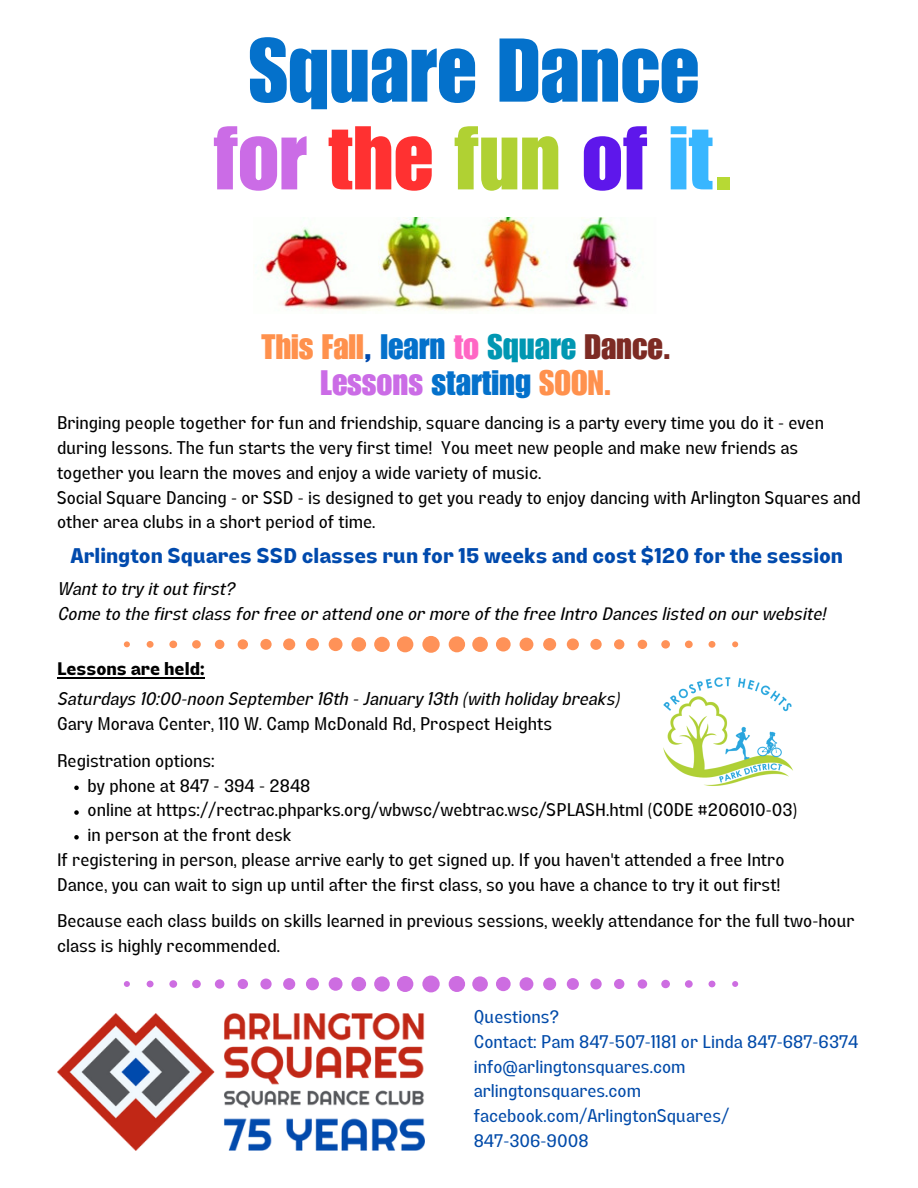
<style>
.page{position:relative;width:918px;height:1188px;background:#fff}
.page>*{position:absolute;margin:0;border:0;box-sizing:border-box;transform-origin:0 0}
.t1{font:88.5px/87.8px "Impact LT Std";color:#0471cb;text-align:center}
.t2{font:34.5px/36px "Impact LT Std";color:#ff914d;text-align:center}
.t3{font:700 21px "Lazord";color:#004aad}
.t4{font:18px/24.8px "Lazord";color:#000}
.t5{font:italic 18px "Lazord";color:#000}
.t6{font:18px "Lazord";color:#004aa9}
.t7{font:700 18px "Lazord";color:#000}
.s1{color:#cb6ce6}
.s2{color:#ff3131}
.s3{color:#b0d133}
.s4{color:#5e17eb}
.s5{color:#38b6ff}
.s6{color:#b7d934}
.s7{color:#004aad}
.s8{color:#0471cb}
.s9{color:#ff66c4}
.s10{color:#0097b2}
.s11{color:#7d2b24}
</style>
<div class="page">
<img style="left:265px;top:217px;width:370px;height:94px">
<img style="left:57px;top:1013px;width:368px;height:137px">
<svg style="left:74px;top:786px;width:5px;height:4px"></svg>
<svg style="left:74px;top:810px;width:5px;height:5px"></svg>
<svg style="left:74px;top:835px;width:5px;height:5px"></svg>
<hr style="left:57px;top:677px;width:148px;height:1px;background:#000">
<svg style="left:124px;top:636px;width:614px;height:17px"></svg>
<svg style="left:124px;top:976px;width:614px;height:16px"></svg>
<img style="left:663px;top:677px;width:130px;height:109px">
<p class="t1" style="left:213px;top:39px;width:522px">Square Dance <span class="s1">for</span> <span class="s2">the</span> <span class="s3">fun</span> <span class="s4">of</span> <span class="s5">it</span><span class="s6">.</span></p>
<p class="t2" style="left:261px;top:333px;width:411px">This Fall<span class="s7">,</span> <span class="s8">learn</span> <span class="s9">to</span> <span class="s10">Square</span> <span class="s11">Dance.<br></span><span class="s1">Lessons</span> <span class="s8">starting</span> SOON.</p>
<p class="t4" style="left:57px;top:413px;width:768px">Bringing people together for fun and friendship, square dancing is a party every time you do it - even during lessons. The fun starts the very first time! You meet new people and make new friends as together you learn the moves and enjoy a wide variety of music.</p>
<p class="t4" style="left:57px;top:487px;width:805px">Social Square Dancing - or SSD - is designed to get you ready to enjoy dancing with Arlington Squares and other area clubs in a short period of time.</p>
<p class="t3" style="left:70px;top:548px;width:774px">Arlington Squares SSD classes run for 15 weeks and cost $120 for the session</p>
<p class="t5" style="left:57px;top:582px;width:179px">Want to try it out first?</p>
<p class="t5" style="left:57px;top:607px;width:770px">Come to the first class for free or attend one or more of the free Intro Dances listed on our website!</p>
<p class="t7" style="left:57px;top:662px;width:149px">Lessons are held:</p>
<p class="t5" style="left:57px;top:692px;width:564px">Saturdays 10:00-noon September 16th - January 13th (with holiday breaks)</p>
<p class="t4" style="left:57px;top:714px;width:497px">Gary Morava Center, 110 W. Camp McDonald Rd, Prospect Heights</p>
<p class="t4" style="left:57px;top:750px;width:159px">Registration options:</p>
<p class="t4" style="left:88px;top:775px;width:224px">by phone at 847 - 394 - 2848</p>
<p class="t4" style="left:88px;top:800px;width:711px">online at https://rectrac.phparks.org/wbwsc/webtrac.wsc/SPLASH.html (CODE #206010-03)</p>
<p class="t4" style="left:88px;top:825px;width:205px">in person at the front desk</p>
<p class="t4" style="left:57px;top:849px;width:729px">If registering in person, please arrive early to get signed up. If you haven't attended a free Intro</p>
<p class="t4" style="left:57px;top:874px;width:725px">Dance, you can wait to sign up until after the first class, so you have a chance to try it out first!</p>
<p class="t4" style="left:57px;top:911px;width:799px">Because each class builds on skills learned in previous sessions, weekly attendance for the full two-hour</p>
<p class="t4" style="left:57px;top:936px;width:225px">class is highly recommended.</p>
<p class="t6" style="left:474px;top:1010px;width:87px">Questions?</p>
<p class="t6" style="left:474px;top:1035px;width:386px">Contact: Pam 847-507-1181 or Linda 847-687-6374</p>
<p class="t6" style="left:474px;top:1060px;width:213px">info@arlingtonsquares.com</p>
<p class="t6" style="left:474px;top:1084px;width:169px">arlingtonsquares.com</p>
<p class="t6" style="left:474px;top:1109px;width:257px">facebook.com/ArlingtonSquares/</p>
<p class="t6" style="left:474px;top:1134px;width:116px">847-306-9008</p>
</div>
